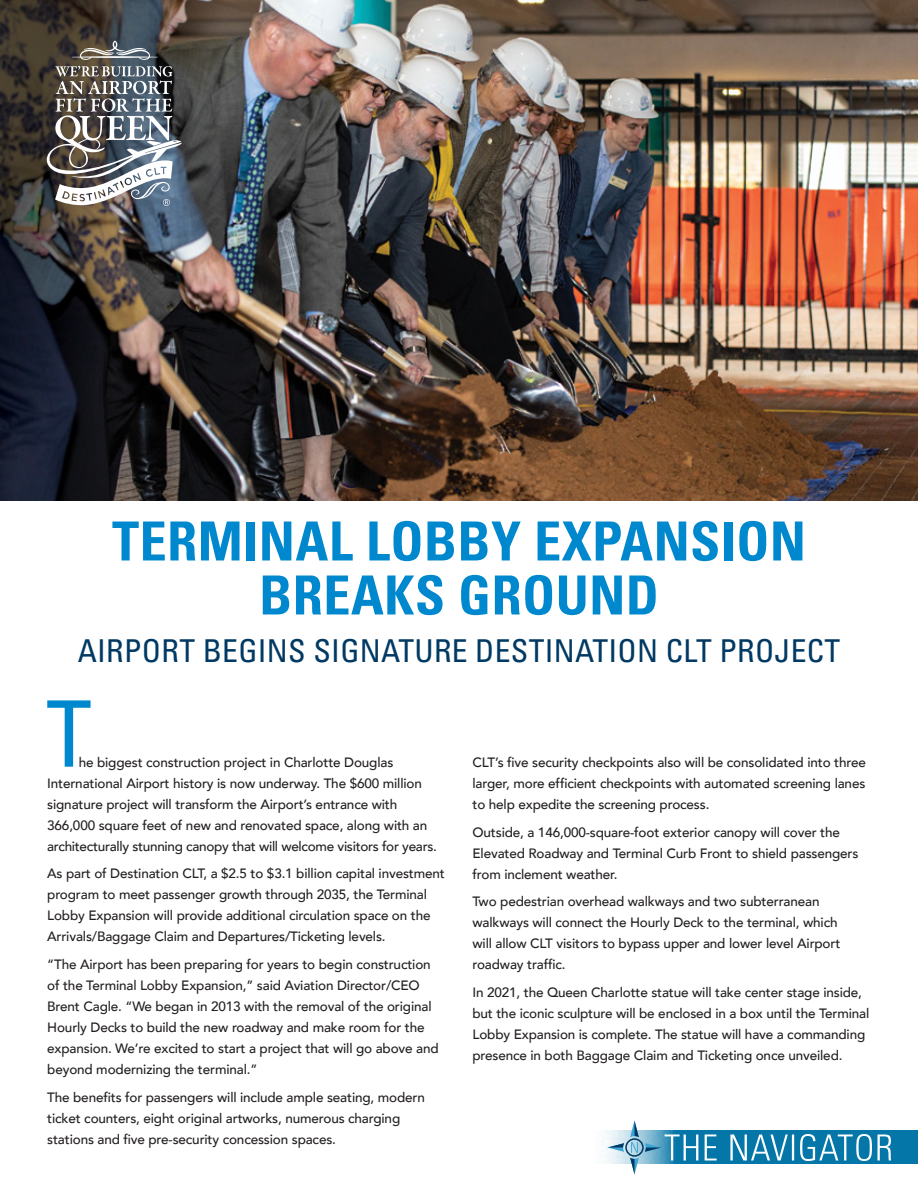
<style>
.page{position:relative;width:918px;height:1188px;background:#fff}
.page>*{position:absolute;margin:0;border:0;box-sizing:border-box;transform-origin:0 0}
.t1{font:700 condensed 54px/54px "Univers LT Std";letter-spacing:.01em;color:#0088ce;text-align:center}
.t2{font:condensed 31.5px "Univers LT Std";letter-spacing:.01em;color:#003963}
.t3{font:500 13.5px/21px "Avenir";letter-spacing:-.01em;color:#231f20}
</style>
<div class="page">
<img style="left:0;top:0;width:918px;height:501px">
<svg style="left:47px;top:700px;width:44px;height:67px"></svg>
<svg style="left:72px;top:41px;width:86px;height:19px;background:#6d6f6f"></svg>
<svg style="left:43px;top:66px;width:139px;height:140px"></svg>
<svg style="left:599px;top:1130px;width:319px;height:34px"></svg>
<svg style="left:607px;top:1120px;width:284px;height:55px"></svg>
<h1 class="t1" style="left:112px;top:514px;width:695px">TERMINAL LOBBY EXPANSION<br>BREAKS GROUND</h1>
<h2 class="t2" style="left:78px;top:630px;width:764px">AIRPORT BEGINS SIGNATURE DESTINATION CLT PROJECT</h2>
<p class="t3" style="left:47px;top:751px;width:391px;text-indent:31px">he biggest construction project in Charlotte Douglas International Airport history is now underway. The $600 million signature project will transform the Airport’s entrance with 366,000 square feet of new and renovated space, along with an architecturally stunning canopy that will welcome visitors for years.</p>
<p class="t3" style="left:47px;top:863px;width:399px">As part of Destination CLT, a $2.5 to $3.1 billion capital investment program to meet passenger growth through 2035, the Terminal Lobby Expansion will provide additional circulation space on the Arrivals/Baggage Claim and Departures/Ticketing levels.</p>
<p class="t3" style="left:47px;top:953px;width:393px">“The Airport has been preparing for years to begin construction of the Terminal Lobby Expansion,” said Aviation Director/CEO Brent Cagle. “We began in 2013 with the removal of the original Hourly Decks to build the new roadway and make room for the expansion. We’re excited to start a project that will go above and beyond modernizing the terminal.”</p>
<p class="t3" style="left:47px;top:1086px;width:379px">The benefits for passengers will include ample seating, modern ticket counters, eight original artworks, numerous charging stations and five pre-security concession spaces.</p>
<p class="t3" style="left:472px;top:751px;width:395px;text-align:justify">CLT’s five security checkpoints also will be consolidated into three larger, more efficient checkpoints with automated screening lanes to help expedite the screening process.</p>
<p class="t3" style="left:472px;top:821px;width:387px">Outside, a 146,000-square-foot exterior canopy will cover the<br>Elevated Roadway and Terminal Curb Front to shield passengers from inclement weather.</p>
<p class="t3" style="left:472px;top:890px;width:369px">Two pedestrian overhead walkways and two subterranean walkways will connect the Hourly Deck to the terminal, which will allow CLT visitors to bypass upper and lower level Airport roadway traffic.</p>
<p class="t3" style="left:472px;top:981px;width:398px">In 2021, the Queen Charlotte statue will take center stage inside, but the iconic sculpture will be enclosed in a box until the Terminal Lobby Expansion is complete. The statue will have a commanding presence in both Baggage Claim and Ticketing once unveiled.</p>
</div>
